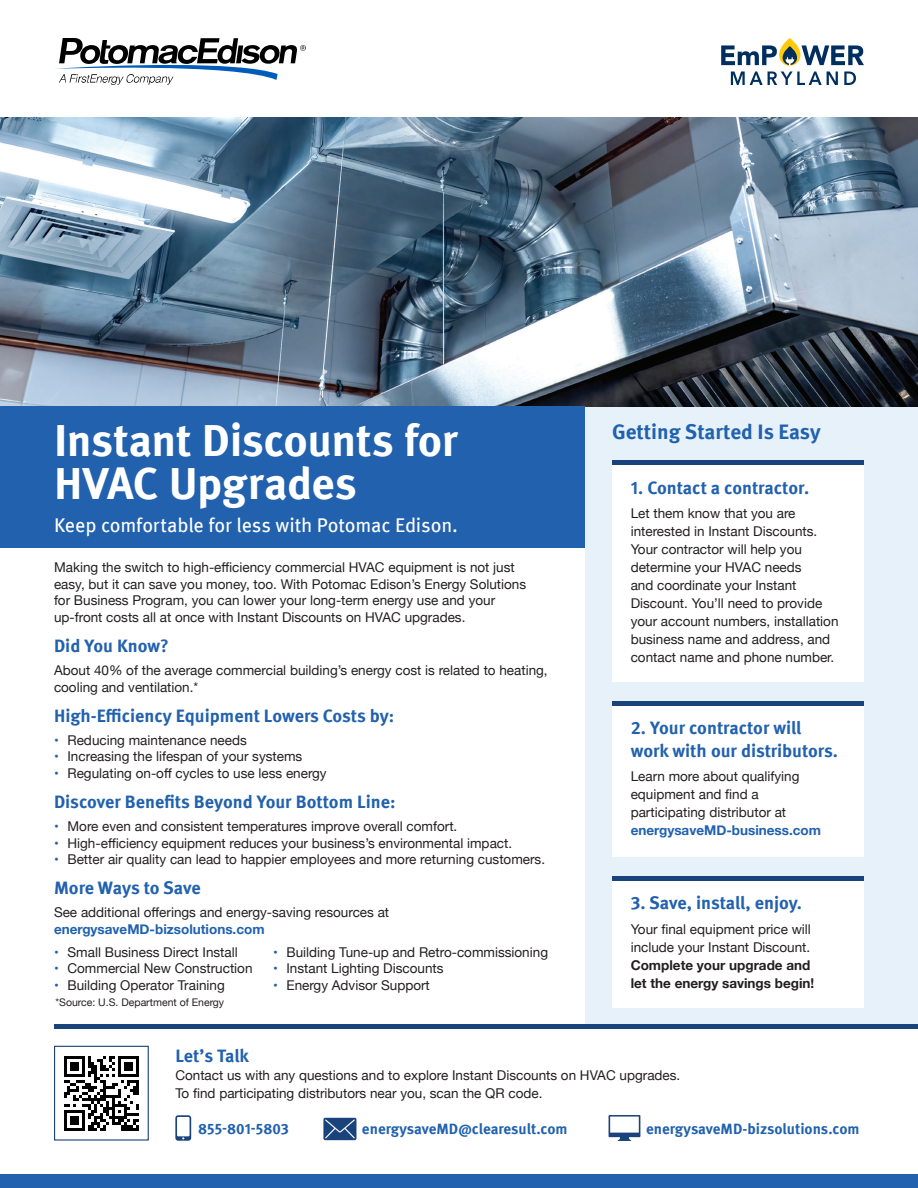
<style>
.page{position:relative;width:918px;height:1188px;background:#fff}
.page>*{position:absolute;margin:0;border:0;box-sizing:border-box;transform-origin:0 0}
.t1{font:700 45px/43.5px "Meta Pro";letter-spacing:-.01em;color:#fff}
.Subheads{font:700 21px "Meta Pro";color:#2161ae}
.t2{font:19.8px "Meta Pro";letter-spacing:-.01em;color:#fff}
.Subheads-2{font:700 18px/22.5px "Meta Pro";color:#2161ae}
.Body_Copy{font:700 15px "Meta Pro";color:#2161ae}
.Body_Copy-2{font:13.5px/18px "Helvetica Neue";color:#231f20}
.Body_Copy-3{font:10.5px "Helvetica Neue";color:#231f20}
.s1{color:#2161ae}
.s2{font-weight:700;color:#2161ae}
.s3{font-weight:700}
</style>
<div class="page">
<div style="left:585px;top:406px;width:333px;height:623px;background:#e6f1f9"></div>
<div style="left:612px;top:881px;width:252px;height:126px;background:#fff"></div>
<div style="left:612px;top:876px;width:252px;height:5px;background:#1a427b"></div>
<img style="left:0;top:118px;width:918px;height:288px">
<div style="left:0;top:1174px;width:918px;height:14px;background:#2161ae"></div>
<svg style="left:721px;top:38px;width:143px;height:47px"></svg>
<svg style="left:55px;top:38px;width:251px;height:47px"></svg>
<div style="left:0;top:406px;width:585px;height:142px;background:#2161ae"></div>
<svg style="left:64px;top:1056px;width:75px;height:75px"></svg>
<hr style="left:64px;top:1128px;width:21px;height:3px;background:#000">
<div style="left:70px;top:1116px;width:9px;height:9px;background:#000"></div>
<div style="left:54px;top:1046px;width:95px;height:95px;border:1px solid #1a427b"></div>
<svg style="left:323px;top:1118px;width:33px;height:22px"></svg>
<svg style="left:609px;top:1115px;width:31px;height:26px"></svg>
<svg style="left:175px;top:1115px;width:16px;height:26px"></svg>
<div style="left:54px;top:1024px;width:864px;height:5px;background:#1a427b"></div>
<div style="left:612px;top:465px;width:252px;height:216px;background:#fff"></div>
<div style="left:612px;top:460px;width:252px;height:5px;background:#1a427b"></div>
<div style="left:612px;top:706px;width:252px;height:150px;background:#fff"></div>
<div style="left:612px;top:701px;width:252px;height:5px;background:#1a427b"></div>
<p class="t1" style="left:54px;top:416px;width:405px">Instant Discounts for<br>HVAC Upgrades</p>
<p class="t2" style="left:54px;top:510px;width:405px">Keep comfortable for less with Potomac Edison.</p>
<p class="Body_Copy-2" style="left:54px;top:560px;width:474px;line-height:16.5px">Making the switch to high-efficiency commercial HVAC equipment is not just easy, but it can save you money, too. With Potomac Edison’s Energy Solutions for Business Program, you can lower your long-term energy use and your up-front costs all at once with Instant Discounts on HVAC upgrades.</p>
<p class="Subheads-2" style="left:54px;top:633px;width:116px">Did You Know?</p>
<p class="Body_Copy-2" style="left:54px;top:663px;width:495px;line-height:16.5px">About 40% of the average commercial building’s energy cost is related to heating, cooling and ventilation.*</p>
<p class="Subheads-2" style="left:54px;top:703px;width:342px">High-Efficiency Equipment Lowers Costs by:</p>
<p class="Body_Copy-2" style="left:54px;top:732px;width:194px"><span class="s1">•</span> Reducing maintenance needs</p>
<p class="Body_Copy-2" style="left:54px;top:748px;width:250px"><span class="s1">•</span> Increasing the lifespan of your systems</p>
<p class="Body_Copy-2" style="left:54px;top:765px;width:274px"><span class="s1">•</span> Regulating on-off cycles to use less energy</p>
<p class="Subheads-2" style="left:54px;top:789px;width:343px">Discover Benefits Beyond Your Bottom Line:</p>
<p class="Body_Copy-2" style="left:54px;top:818px;width:405px"><span class="s1">•</span> More even and consistent temperatures improve overall comfort.</p>
<p class="Body_Copy-2" style="left:54px;top:835px;width:460px"><span class="s1">•</span> High-efficiency equipment reduces your business’s environmental impact.</p>
<p class="Body_Copy-2" style="left:54px;top:851px;width:493px"><span class="s1">•</span> Better air quality can lead to happier employees and more returning customers.</p>
<p class="Subheads-2" style="left:54px;top:875px;width:148px">More Ways to Save</p>
<p class="Body_Copy-2" style="left:54px;top:905px;width:337px;line-height:16.5px">See additional offerings and energy-saving resources at <span class="s2">energysaveMD-bizsolutions.com</span></p>
<p class="Body_Copy-2" style="left:54px;top:944px;width:185px"><span class="s1">•</span> Small Business Direct Install</p>
<p class="Body_Copy-2" style="left:54px;top:960px;width:200px"><span class="s1">•</span> Commercial New Construction</p>
<p class="Body_Copy-2" style="left:54px;top:977px;width:172px"><span class="s1">•</span> Building Operator Training</p>
<p class="Body_Copy-3" style="left:56px;top:994px;width:170px">*Source: U.S. Department of Energy</p>
<p class="Body_Copy-2" style="left:273px;top:944px;width:277px"><span class="s1">•</span> Building Tune-up and Retro-commissioning</p>
<p class="Body_Copy-2" style="left:273px;top:960px;width:172px"><span class="s1">•</span> Instant Lighting Discounts</p>
<p class="Body_Copy-2" style="left:273px;top:977px;width:158px"><span class="s1">•</span> Energy Advisor Support</p>
<p class="Subheads" style="left:612px;top:415px;width:210px">Getting Started Is Easy</p>
<p class="Subheads-2" style="left:631px;top:475px;width:180px">1. Contact a contractor.</p>
<p class="Body_Copy-2" style="left:631px;top:505px;width:209px">Let them know that you are interested in Instant Discounts.<br>Your contractor will help you determine your HVAC needs<br>and coordinate your Instant<br>Discount. You’ll need to provide your account numbers, installation business name and address, and contact name and phone number.</p>
<p class="Subheads-2" style="left:631px;top:715px;width:209px">2. Your contractor will work with our distributors.</p>
<p class="Body_Copy-2" style="left:631px;top:768px;width:192px">Learn more about qualifying equipment and find a participating distributor at <span class="s2">energysaveMD-business.com</span></p>
<p class="Subheads-2" style="left:631px;top:891px;width:173px">3. Save, install, enjoy.</p>
<p class="Body_Copy-2" style="left:631px;top:921px;width:185px">Your final equipment price will include your Instant Discount.<br><span class="s3">Complete your upgrade and let the energy savings begin!</span></p>
<p class="Subheads-2" style="left:175px;top:1044px;width:75px">Let’s Talk</p>
<p class="Body_Copy-2" style="left:175px;top:1067px;width:506px">Contact us with any questions and to explore Instant Discounts on HVAC upgrades.<br>To find participating distributors near you, scan the QR code.</p>
<p class="Body_Copy" style="left:198px;top:1117px;width:92px">855-801-5803</p>
<p class="Body_Copy" style="left:362px;top:1117px;width:207px">energysaveMD@clearesult.com</p>
<p class="Body_Copy" style="left:646px;top:1117px;width:215px">energysaveMD-bizsolutions.com</p>
</div>
